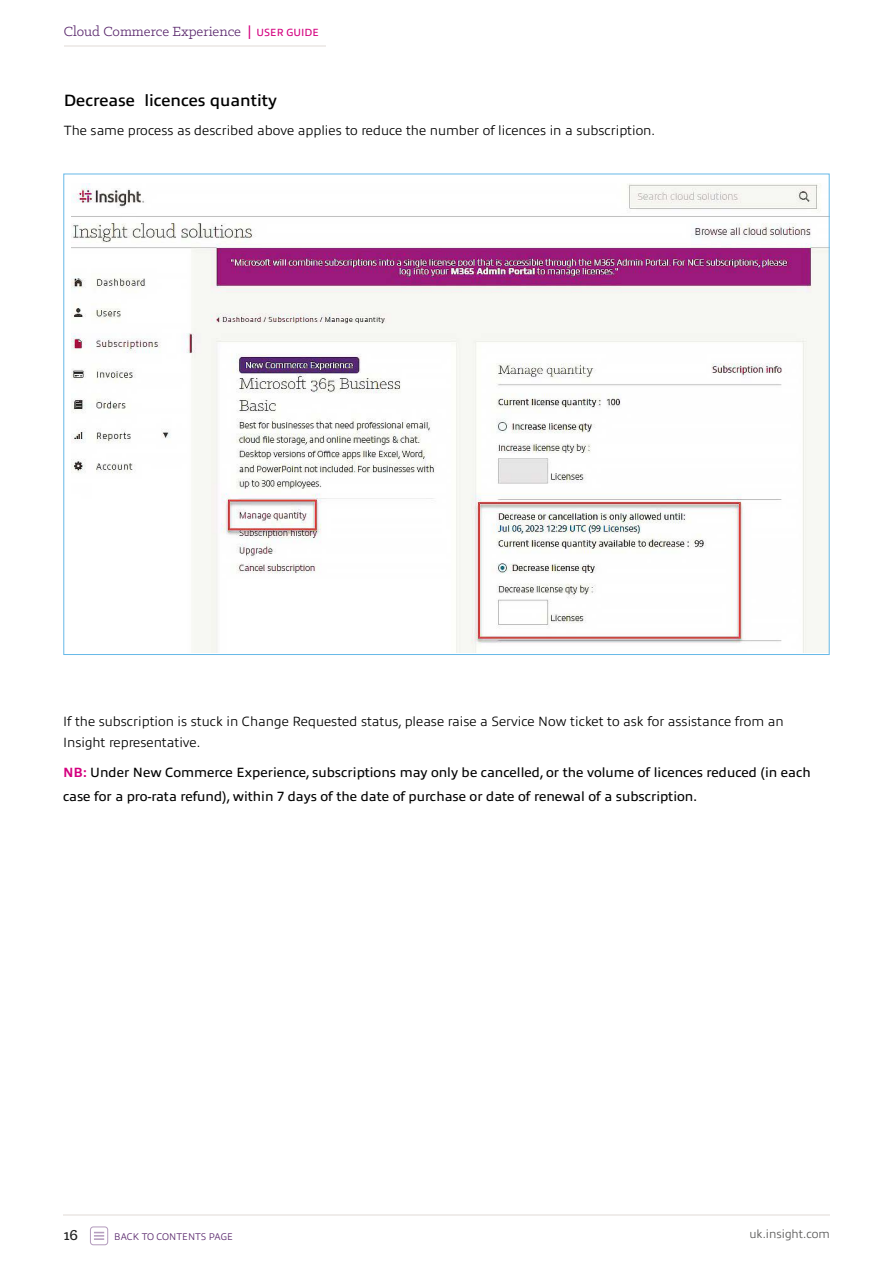
<style>
.page{position:relative;width:893px;height:1263px;background:#fff}
.page>*{position:absolute;margin:0;border:0;box-sizing:border-box;transform-origin:0 0}
.t1{font:600 16.5px "Allumi Pro";color:#000}
.t2{font:500 16.5px "Klinic Slab";color:#222}
.t3{font:15px "Klinic Slab";color:#58256b}
.t4{font:300 13.5px/21px "Allumi Pro";color:#000}
.t5{font:13.5px/24px "Allumi Pro";color:#000}
.t6{font:300 12px "Allumi Pro";color:#575756}
.t7{font:300 9.75px "Allumi Pro";color:#58256b}
.s1{font-weight:500;color:#d4007f}
.s2{font-family:"Allumi Pro";font-size:10.5px;color:#d4007f}
.s3{font-weight:700;color:#d4007f}
</style>
<div class="page">
<hr style="left:64px;top:1214px;width:766px;height:2px;background:#efecea">
<svg style="left:94px;top:1232px;width:10px;height:8px"></svg>
<div style="left:90px;top:1226px;width:18px;height:19px;border:1px solid #b59dbe;border-radius:3px"></div>
<hr style="left:64px;top:45px;width:262px;height:2px;background:#efecea">
<img style="left:71px;top:183px;width:756px;height:469px">
<p class="t3" style="left:64px;top:22px;width:257px">Cloud Commerce Experience <span class="s1">|</span> <span class="s2">USER GUIDE</span></p>
<p class="t1" style="left:64px;top:88px;width:215px">Decrease licences quantity</p>
<p class="t4" style="left:64px;top:119px;width:593px">The same process as described above applies to reduce the number of licences in a subscription.</p>
<p class="t4" style="left:63px;top:710px;width:722px">If the subscription is stuck in Change Requested status, please raise a Service Now ticket to ask for assistance from an<br>Insight representative.</p>
<p class="t5" style="left:63px;top:759px;width:749px"><span class="s3">NB:</span> Under New Commerce Experience, subscriptions may only be cancelled, or the volume of licences reduced (in each case for a pro-rata refund), within 7 days of the date of purchase or date of renewal of a subscription.</p>
<p class="t2" style="left:64px;top:1224px;width:16px">16</p>
<p class="t7" style="left:114px;top:1229px;width:120px">BACK TO CONTENTS PAGE</p>
<p class="t6" style="left:749px;top:1225px;width:82px">uk.insight.com</p>
</div>
